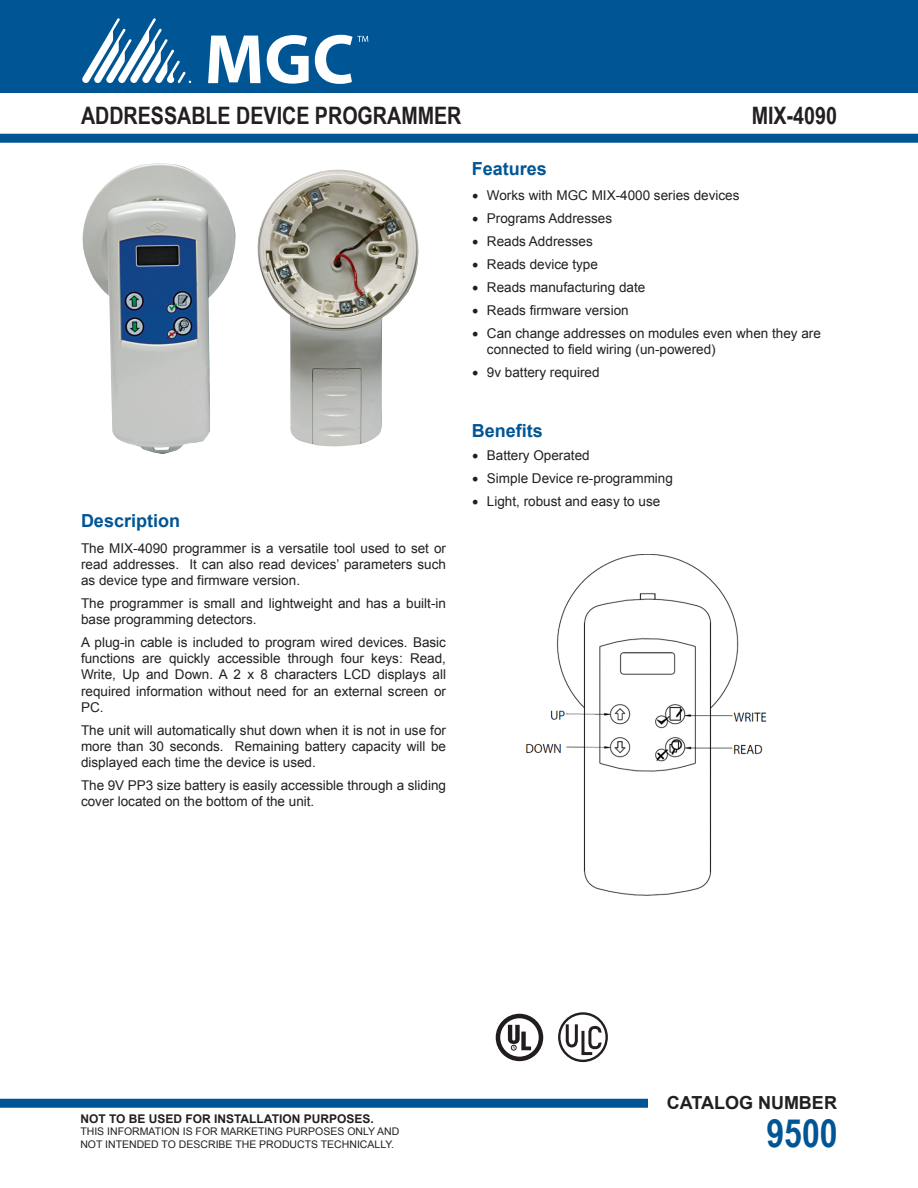
<style>
.page{position:relative;width:918px;height:1188px;background:#fff}
.page>*{position:absolute;margin:0;border:0;box-sizing:border-box;transform-origin:0 0}
.ParaStyle01-Leading{font:700 39px "Arial Narrow";color:#005595}
.ParaStyle02-Leading{font:700 24px "Arial Narrow";color:#231f20}
.ParaStyle01-Leading-2{font:700 18px "Arial";color:#005595}
.ParaStyle01-Leading-3{font:700 18px "Arial";color:#231f20}
.ParaStyle05-Leading{font:700 18px "Arial";color:#005595}
.ParaStyle03-Leading{font:13.5px/16.2px "Arial";color:#231f20;text-align:justify}
.ParaStyle02-Leading-2{font:13.5px/16.2px "Arial";color:#231f20;text-align:justify}
.ParaStyle01-Leading-4{font:13.5px/16.2px "Arial";color:#231f20}
.ParaStyle01-Leading-5{font:700 12px "Arial";color:#231f20}
.ParaStyle01-Leading-6{font:10.5px/12.6px "Arial";color:#231f20}
.s1{font-family:"Minion Pro";font-size:18px}
</style>
<div class="page">
<div style="left:0;top:0;width:918px;height:93px;background:#005595"></div>
<svg style="left:82px;top:18px;width:109px;height:65px"></svg>
<svg style="left:208px;top:36px;width:53px;height:47px"></svg>
<svg style="left:267px;top:35px;width:42px;height:49px"></svg>
<svg style="left:315px;top:35px;width:53px;height:49px"></svg>
<div style="left:0;top:134px;width:918px;height:9px;background:#005595"></div>
<div style="left:0;top:1099px;width:648px;height:9px;background:#005595"></div>
<div style="left:496px;top:1014px;width:47px;height:47px;border:5px solid #211d1e;border-radius:50%"></div>
<svg style="left:508px;top:1025px;width:23px;height:25px"></svg>
<div style="left:558px;top:1012px;width:50px;height:50px;border:2px solid #231f20;border-radius:50%"></div>
<svg style="left:564px;top:1021px;width:40px;height:36px"></svg>
<img style="left:82px;top:163px;width:154px;height:291px">
<img style="left:257px;top:170px;width:162px;height:277px">
<img style="left:526px;top:554px;width:241px;height:342px">
<p class="ParaStyle02-Leading" style="left:81px;top:97px;width:382px">ADDRESSABLE DEVICE PROGRAMMER</p>
<p class="ParaStyle02-Leading" style="left:752px;top:97px;width:87px">MIX-4090</p>
<p class="ParaStyle01-Leading-2" style="left:472px;top:157px;width:77px">Features</p>
<p class="ParaStyle03-Leading" style="left:472px;top:188px;width:269px"><span class="s1">•</span> Works with MGC MIX-4000 series devices</p>
<p class="ParaStyle03-Leading" style="left:472px;top:211px;width:142px"><span class="s1">•</span> Programs Addresses</p>
<p class="ParaStyle03-Leading" style="left:472px;top:234px;width:122px"><span class="s1">•</span> Reads Addresses</p>
<p class="ParaStyle03-Leading" style="left:472px;top:257px;width:128px"><span class="s1">•</span> Reads device type</p>
<p class="ParaStyle03-Leading" style="left:472px;top:280px;width:175px"><span class="s1">•</span> Reads manufacturing date</p>
<p class="ParaStyle03-Leading" style="left:472px;top:303px;width:158px"><span class="s1">•</span> Reads firmware version</p>
<p class="ParaStyle03-Leading" style="left:487px;top:325px;width:335px;text-indent:-15px"><span class="s1">•</span> Can change addresses on modules even when they are connected to field wiring (un-powered)</p>
<p class="ParaStyle03-Leading" style="left:472px;top:365px;width:129px"><span class="s1">•</span> 9v battery required</p>
<p class="ParaStyle01-Leading-2" style="left:81px;top:509px;width:101px">Description</p>
<p class="ParaStyle02-Leading-2" style="left:81px;top:540px;width:367px">The MIX-4090 programmer is a versatile tool used to set or read addresses. It can also read devices’ parameters such as device type and firmware version.</p>
<p class="ParaStyle02-Leading-2" style="left:81px;top:595px;width:367px">The programmer is small and lightweight and has a built-in base programming detectors.</p>
<p class="ParaStyle03-Leading" style="left:81px;top:634px;width:367px">A plug-in cable is included to program wired devices. Basic functions are quickly accessible through four keys: Read, Write, Up and Down. A 2 x 8 characters LCD displays all required information without need for an external screen or PC.</p>
<p class="ParaStyle02-Leading-2" style="left:81px;top:722px;width:367px">The unit will automatically shut down when it is not in use for more than 30 seconds. Remaining battery capacity will be displayed each time the device is used.</p>
<p class="ParaStyle01-Leading-4" style="left:81px;top:777px;width:367px">The 9V PP3 size battery is easily accessible through a sliding cover located on the bottom of the unit.</p>
<p class="ParaStyle05-Leading" style="left:472px;top:419px;width:73px">Benefits</p>
<p class="ParaStyle03-Leading" style="left:472px;top:447px;width:119px"><span class="s1">•</span> Battery Operated</p>
<p class="ParaStyle03-Leading" style="left:472px;top:470px;width:203px"><span class="s1">•</span> Simple Device re-programming</p>
<p class="ParaStyle03-Leading" style="left:472px;top:493px;width:190px"><span class="s1">•</span> Light, robust and easy to use</p>
<p class="ParaStyle01-Leading-3" style="left:667px;top:1091px;width:172px">CATALOG NUMBER</p>
<p class="ParaStyle01-Leading-5" style="left:80px;top:1110px;width:295px">NOT TO BE USED FOR INSTALLATION PURPOSES.</p>
<p class="ParaStyle01-Leading-6" style="left:80px;top:1125px;width:321px">THIS INFORMATION IS FOR MARKETING PURPOSES ONLY AND<br>NOT INTENDED TO DESCRIBE THE PRODUCTS TECHNICALLY.</p>
<p class="ParaStyle01-Leading" style="left:767px;top:1104px;width:73px">9500</p>
</div>
